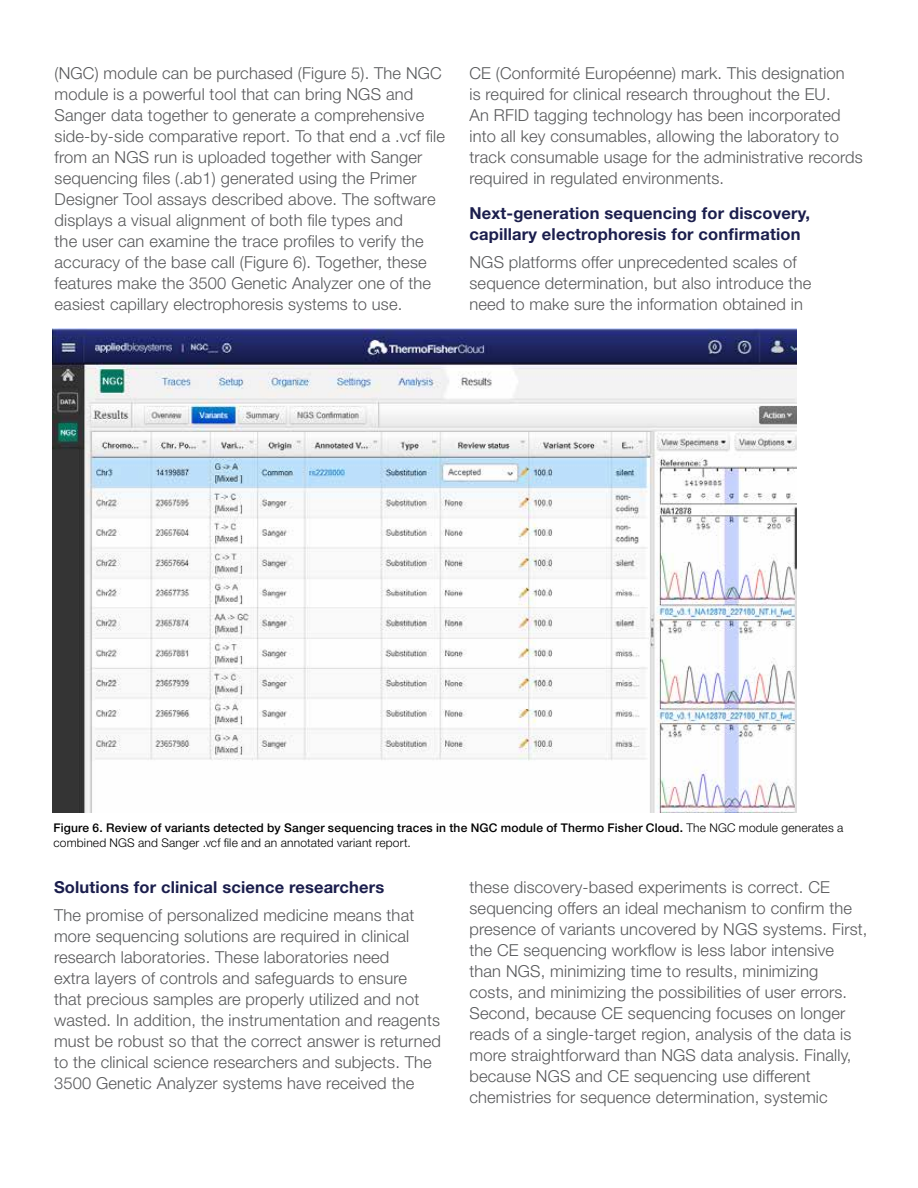
<style>
.page{position:relative;width:918px;height:1188px;background:#fff}
.page>*{position:absolute;margin:0;border:0;box-sizing:border-box;transform-origin:0 0}
.t1{font:300 16.5px/21px "Helvetica Neue LT Std";letter-spacing:.01em;color:#58595b}
.t2{font:700 16.5px/21px "Helvetica Neue LT Std";letter-spacing:.01em;color:#1b1e4d}
.t3{font:500 12px/15.8px "Helvetica Neue LT Std";letter-spacing:.015em;color:#000}
.s1{font-weight:300}
</style>
<div class="page">
<img style="left:53px;top:329px;width:744px;height:484px">
<p class="t1" style="left:55px;top:63px;width:392px">(NGC) module can be purchased (Figure 5). The NGC module is a powerful tool that can bring NGS and Sanger data together to generate a comprehensive side-by-side comparative report. To that end a .vcf file from an NGS run is uploaded together with Sanger sequencing files (.ab1) generated using the Primer Designer Tool assays described above. The software displays a visual alignment of both file types and<br>the user can examine the trace profiles to verify the accuracy of the base call (Figure 6). Together, these features make the 3500 Genetic Analyzer one of the easiest capillary electrophoresis systems to use.</p>
<p class="t1" style="left:470px;top:63px;width:395px">CE (Conformité Européenne) mark. This designation<br>is required for clinical research throughout the EU.<br>An RFID tagging technology has been incorporated into all key consumables, allowing the laboratory to track consumable usage for the administrative records required in regulated environments.</p>
<p class="t2" style="left:470px;top:202px;width:342px">Next-generation sequencing for discovery, capillary electrophoresis for confirmation</p>
<p class="t1" style="left:470px;top:251px;width:343px">NGS platforms offer unprecedented scales of sequence determination, but also introduce the need to make sure the information obtained in</p>
<p class="t3" style="left:53px;top:819px;width:792px">Figure 6. Review of variants detected by Sanger sequencing traces in the NGC module of Thermo Fisher Cloud. <span class="s1">The NGC module generates a combined NGS and Sanger .vcf file and an annotated variant report.</span></p>
<p class="t2" style="left:54px;top:877px;width:332px">Solutions for clinical science researchers</p>
<p class="t1" style="left:54px;top:904px;width:388px">The promise of personalized medicine means that more sequencing solutions are required in clinical research laboratories. These laboratories need<br>extra layers of controls and safeguards to ensure<br>that precious samples are properly utilized and not wasted. In addition, the instrumentation and reagents must be robust so that the correct answer is returned to the clinical science researchers and subjects. The 3500 Genetic Analyzer systems have received the</p>
<p class="t1" style="left:470px;top:877px;width:399px">these discovery-based experiments is correct. CE sequencing offers an ideal mechanism to confirm the presence of variants uncovered by NGS systems. First, the CE sequencing workflow is less labor intensive than NGS, minimizing time to results, minimizing<br>costs, and minimizing the possibilities of user errors.<br>Second, because CE sequencing focuses on longer reads of a single-target region, analysis of the data is more straightforward than NGS data analysis. Finally, because NGS and CE sequencing use different chemistries for sequence determination, systemic</p>
</div>
